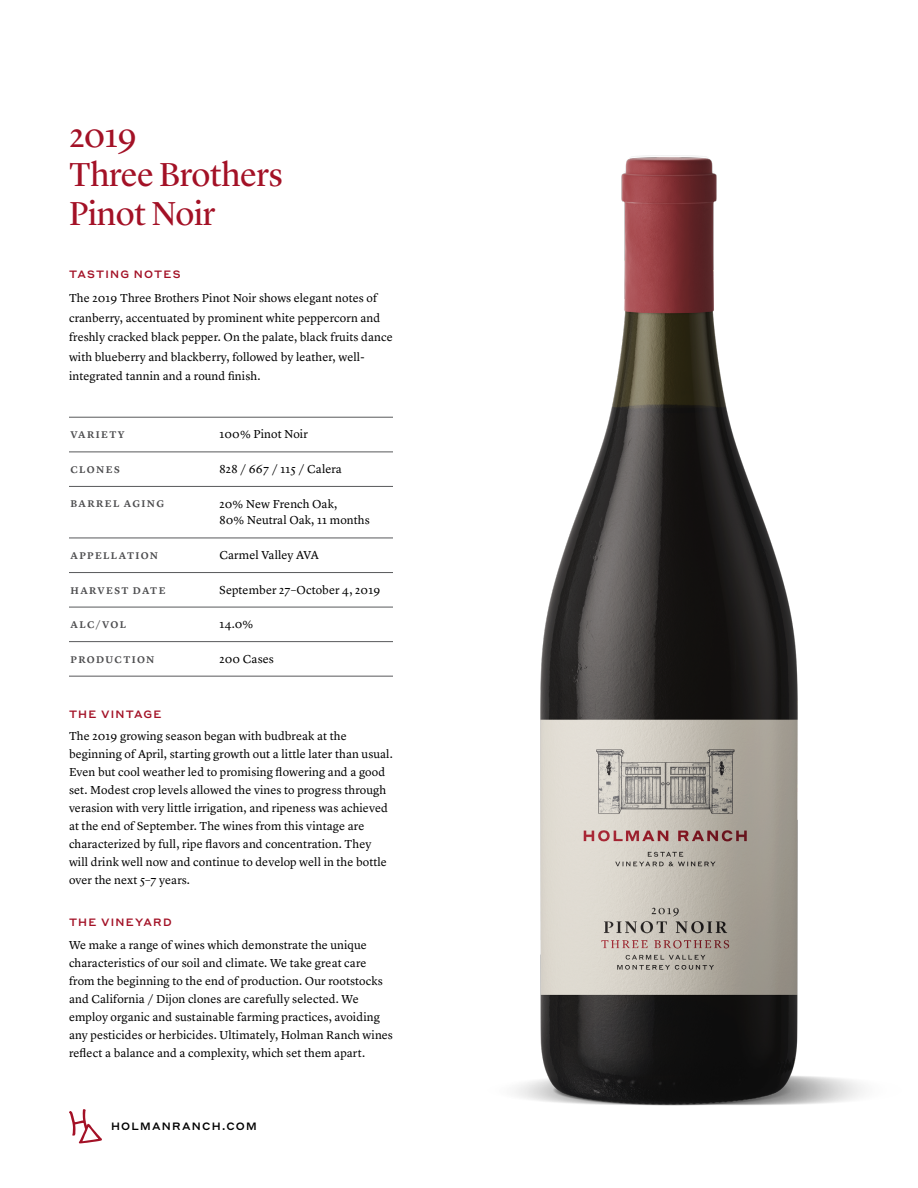
<style>
.page{position:relative;width:918px;height:1188px;background:#fff}
.page>*{position:absolute;margin:0;border:0;box-sizing:border-box;transform-origin:0 0}
.t1{font:34.5px/39px "Lyon Display";letter-spacing:-.005em;color:#a31126}
.t2{font:12px/18px "Lyon Text";letter-spacing:.01em;color:#000}
.t3{font:500 10.5px "Styrene A";letter-spacing:.115em;color:#a31126}
.t4{font:500 10.5px "Styrene A";letter-spacing:.12em;color:#000}
.t5{font:600 10.2px "Lyon Text";letter-spacing:.14em;color:#4d4d4f}
</style>
<div class="page">
<svg style="left:69px;top:1109px;width:33px;height:34px"></svg>
<img style="left:515px;top:155px;width:349px;height:951px">
<hr style="left:69px;top:417px;width:324px;height:1px;background:#58595b">
<hr style="left:69px;top:538px;width:324px;height:1px;background:#58595b">
<hr style="left:69px;top:452px;width:324px;height:1px;background:#58595b">
<hr style="left:69px;top:572px;width:324px;height:1px;background:#58595b">
<hr style="left:69px;top:486px;width:324px;height:1px;background:#58595b">
<hr style="left:69px;top:607px;width:324px;height:1px;background:#58595b">
<hr style="left:69px;top:641px;width:324px;height:1px;background:#58595b">
<hr style="left:69px;top:676px;width:324px;height:1px;background:#58595b">
<h1 class="t1" style="left:69px;top:113px;width:216px">2019<br>Three Brothers<br>Pinot Noir</h1>
<p class="t3" style="left:69px;top:265px;width:113px">TASTING NOTES</p>
<p class="t2" style="left:69px;top:287px;width:325px;line-height:19.5px">The 2019 Three Brothers Pinot Noir shows elegant notes of cranberry, accentuated by prominent white peppercorn and freshly cracked black pepper. On the palate, black fruits dance with blueberry and blackberry, followed by leather, well&shy;integrated tannin and a round finish.</p>
<p class="t5" style="left:71px;top:427px;width:56px">VARIETY</p>
<p class="t2" style="left:219px;top:424px;width:90px">100% Pinot Noir</p>
<p class="t5" style="left:71px;top:462px;width:51px">CLONES</p>
<p class="t2" style="left:219px;top:459px;width:124px">828 / 667 / 115 / Calera</p>
<p class="t5" style="left:71px;top:496px;width:95px">BARREL AGING</p>
<p class="t2" style="left:219px;top:494px;width:152px;line-height:16.5px">20% New French Oak,<br>80% Neutral Oak, 11 months</p>
<p class="t5" style="left:71px;top:548px;width:89px">APPELLATION</p>
<p class="t2" style="left:219px;top:545px;width:101px">Carmel Valley AVA</p>
<p class="t5" style="left:71px;top:582px;width:97px">HARVEST DATE</p>
<p class="t2" style="left:219px;top:580px;width:162px">September 27–October 4, 2019</p>
<p class="t5" style="left:71px;top:617px;width:57px">ALC/VOL</p>
<p class="t2" style="left:219px;top:614px;width:35px">14.0%</p>
<p class="t5" style="left:71px;top:651px;width:85px">PRODUCTION</p>
<p class="t2" style="left:219px;top:649px;width:56px">200 Cases</p>
<p class="t3" style="left:69px;top:705px;width:94px">THE VINTAGE</p>
<p class="t2" style="left:69px;top:726px;width:325px">The 2019 growing season began with budbreak at the beginning of April, starting growth out a little later than usual.<br>Even but cool weather led to promising flowering and a good set. Modest crop levels allowed the vines to progress through verasion with very little irrigation, and ripeness was achieved at the end of September. The wines from this vintage are characterized by full, ripe flavors and concentration. They will drink well now and continue to develop well in the bottle over the next 5–7 years.</p>
<p class="t3" style="left:69px;top:914px;width:104px">THE VINEYARD</p>
<p class="t2" style="left:69px;top:935px;width:326px">We make a range of wines which demonstrate the unique characteristics of our soil and climate. We take great care from the beginning to the end of production. Our rootstocks and California / Dijon clones are carefully selected. We employ organic and sustainable farming practices, avoiding any pesticides or herbicides. Ultimately, Holman Ranch wines reflect a balance and a complexity, which set them apart.</p>
<p class="t4" style="left:111px;top:1118px;width:147px">HOLMANRANCH.COM</p>
</div>
